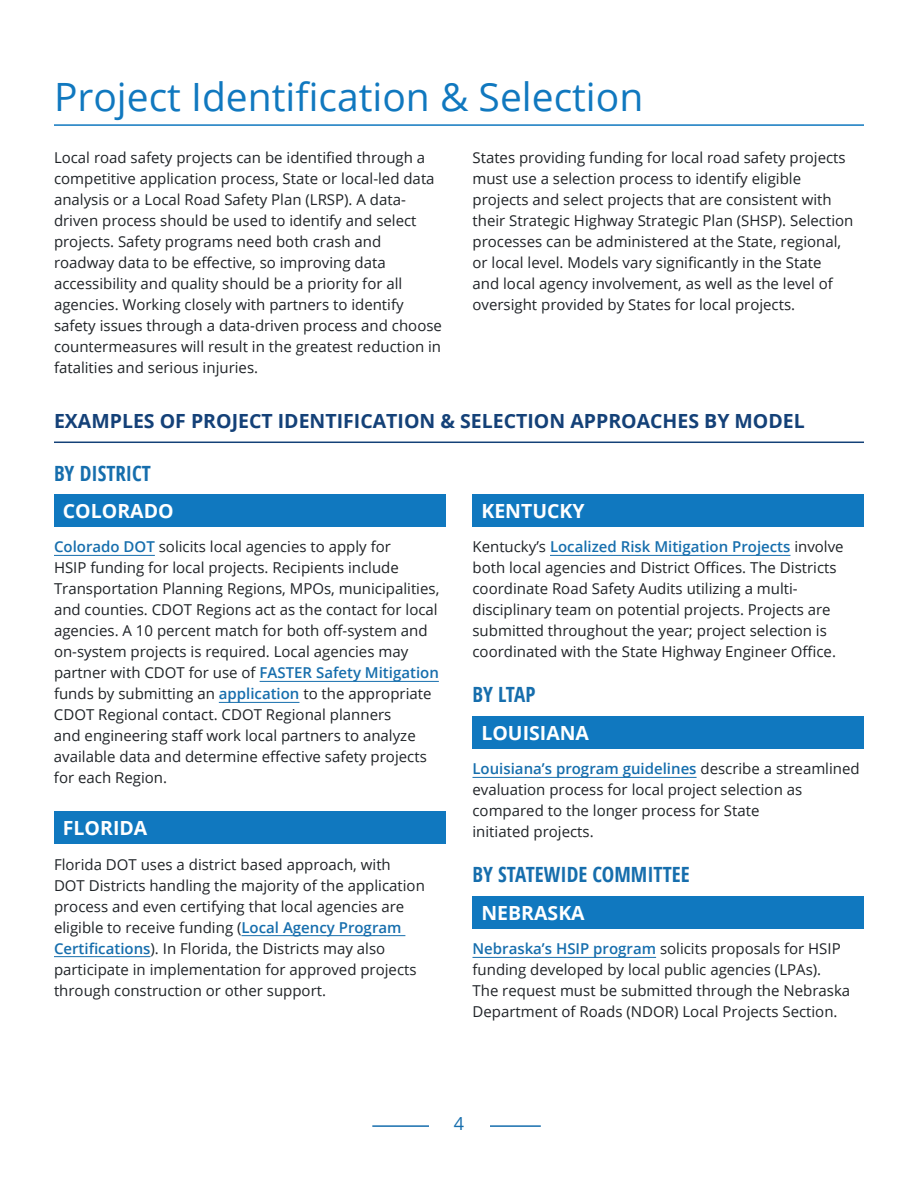
<style>
.page{position:relative;width:918px;height:1188px;background:#fff}
.page>*{position:absolute;margin:0;border:0;box-sizing:border-box;transform-origin:0 0}
.t1{font:39px "Open Sans";color:#1078bf}
.t2{font:700 condensed 21px "Open Sans";color:#166ead}
.t3{font:700 19.5px "Open Sans";color:#144178}
.t4{font:700 19.5px "Open Sans";color:#fff}
.t5{font:18px "Open Sans";color:#166ead}
.t6{font:15px/21px "Open Sans";color:#1f2327}
.s1{font-weight:600;color:#166ead}
</style>
<div class="page">
<hr style="left:372px;top:1125px;width:169px;height:2px;background:#166ead">
<div style="left:429px;top:1116px;width:60px;height:64px;background:#fff"></div>
<hr style="left:54px;top:124px;width:810px;height:2px;background:#1078bf">
<hr style="left:54px;top:442px;width:810px;height:1px;background:#144178">
<div style="left:472px;top:494px;width:392px;height:33px;background:#1078bf"></div>
<hr style="left:550px;top:555px;width:241px;height:1px;background:#166ead">
<div style="left:472px;top:716px;width:392px;height:33px;background:#1078bf"></div>
<hr style="left:472px;top:777px;width:225px;height:1px;background:#166ead">
<div style="left:472px;top:896px;width:392px;height:33px;background:#1078bf"></div>
<hr style="left:472px;top:957px;width:184px;height:1px;background:#166ead">
<div style="left:54px;top:494px;width:392px;height:33px;background:#1078bf"></div>
<hr style="left:54px;top:555px;width:101px;height:1px;background:#166ead">
<hr style="left:260px;top:681px;width:179px;height:1px;background:#166ead">
<hr style="left:219px;top:702px;width:80px;height:1px;background:#166ead">
<div style="left:54px;top:811px;width:392px;height:33px;background:#1078bf"></div>
<hr style="left:242px;top:935px;width:163px;height:1px;background:#166ead">
<hr style="left:54px;top:956px;width:97px;height:1px;background:#166ead">
<h1 class="t1" style="left:54px;top:70px;width:591px">Project Identification &amp; Selection</h1>
<p class="t6" style="left:54px;top:146px;width:389px">Local road safety projects can be identified through a competitive application process, State or local-led data analysis or a Local Road Safety Plan (LRSP). A data&shy;driven process should be used to identify and select projects. Safety programs need both crash and roadway data to be effective, so improving data accessibility and quality should be a priority for all agencies. Working closely with partners to identify safety issues through a data-driven process and choose countermeasures will result in the greatest reduction in fatalities and serious injuries.</p>
<p class="t6" style="left:472px;top:146px;width:382px">States providing funding for local road safety projects must use a selection process to identify eligible projects and select projects that are consistent with their Strategic Highway Strategic Plan (SHSP). Selection processes can be administered at the State, regional, or local level. Models vary significantly in the State<br>and local agency involvement, as well as the level of oversight provided by States for local projects.</p>
<h2 class="t3" style="left:54px;top:407px;width:752px">EXAMPLES OF PROJECT IDENTIFICATION &amp; SELECTION APPROACHES BY MODEL</h2>
<h3 class="t2" style="left:54px;top:458px;width:99px">BY DISTRICT</h3>
<h4 class="t4" style="left:481px;top:497px;width:105px">KENTUCKY</h4>
<p class="t6" style="left:472px;top:536px;width:373px">Kentucky’s <span class="s1">Localized Risk Mitigation Projects</span> involve both local agencies and District Offices. The Districts coordinate Road Safety Audits utilizing a multi&shy;disciplinary team on potential projects. Projects are submitted throughout the year; project selection is coordinated with the State Highway Engineer Office.</p>
<h3 class="t2" style="left:472px;top:680px;width:65px">BY LTAP</h3>
<h4 class="t4" style="left:481px;top:719px;width:109px">LOUISIANA</h4>
<p class="t6" style="left:472px;top:758px;width:389px"><span class="s1">Louisiana’s program guidelines</span> describe a streamlined evaluation process for local project selection as compared to the longer process for State<br>initiated projects.</p>
<h3 class="t2" style="left:472px;top:860px;width:219px">BY STATEWIDE COMMITTEE</h3>
<h4 class="t4" style="left:481px;top:899px;width:105px">NEBRASKA</h4>
<p class="t6" style="left:472px;top:938px;width:379px"><span class="s1">Nebraska’s HSIP program</span> solicits proposals for HSIP funding developed by local public agencies (LPAs).<br>The request must be submitted through the Nebraska Department of Roads (NDOR) Local Projects Section.</p>
<h4 class="t4" style="left:63px;top:497px;width:112px">COLORADO</h4>
<p class="t6" style="left:54px;top:536px;width:387px"><span class="s1">Colorado DOT</span> solicits local agencies to apply for<br>HSIP funding for local projects. Recipients include Transportation Planning Regions, MPOs, municipalities, and counties. CDOT Regions act as the contact for local agencies. A 10 percent match for both off-system and on-system projects is required. Local agencies may partner with CDOT for use of <span class="s1">FASTER Safety Mitigation </span>funds by submitting an <span class="s1">application</span> to the appropriate CDOT Regional contact. CDOT Regional planners<br>and engineering staff work local partners to analyze available data and determine effective safety projects for each Region.</p>
<h4 class="t4" style="left:63px;top:814px;width:86px">FLORIDA</h4>
<p class="t6" style="left:54px;top:853px;width:372px">Florida DOT uses a district based approach, with DOT Districts handling the majority of the application process and even certifying that local agencies are eligible to receive funding (<span class="s1">Local Agency Program Certifications</span>). In Florida, the Districts may also participate in implementation for approved projects through construction or other support.</p>
<p class="t5" style="left:454px;top:1111px;width:12px">4</p>
</div>
